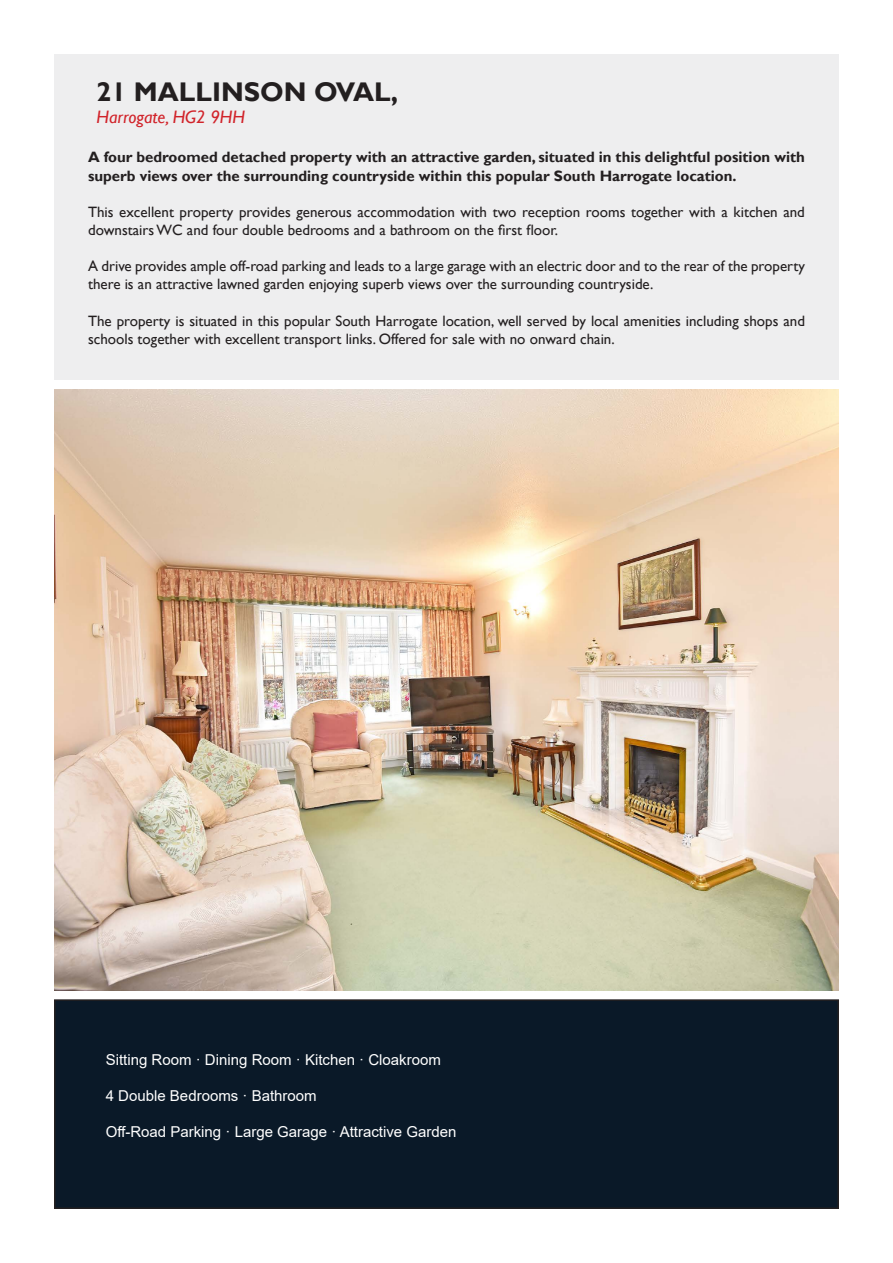
<style>
.page{position:relative;width:893px;height:1263px;background:#fff}
.page>*{position:absolute;margin:0;border:0;box-sizing:border-box;transform-origin:0 0}
.t1{font:700 27px "Gill Sans";color:#231f20}
.t2{font:italic 18px "Gill Sans";color:#d1232a}
.t3{font:15px/18.1px "Gill Sans";color:#231f20}
.t4{font:700 15px/18.1px "Gill Sans";color:#231f20}
.t5{font:15px "Arial";color:#fff}
</style>
<div class="page">
<div style="left:55px;top:1000px;width:783px;height:208px;background:#0a1928"></div>
<div style="left:54px;top:999px;width:785px;height:210px;border:2px solid #231f20"></div>
<div style="left:54px;top:54px;width:785px;height:326px;background:#eeeeef"></div>
<img style="left:54px;top:390px;width:785px;height:601px">
<p class="t1" style="left:97px;top:75px;width:303px">21 MALLINSON OVAL,</p>
<p class="t2" style="left:97px;top:106px;width:150px">Harrogate, HG2 9HH</p>
<p class="t4" style="left:88px;top:149px;width:718px">A four bedroomed detached property with an attractive garden, situated in this delightful position with superb views over the surrounding countryside within this popular South Harrogate location.</p>
<p class="t3" style="left:88px;top:203px;width:718px">This excellent property provides generous accommodation with two reception rooms together with a kitchen and downstairs WC and four double bedrooms and a bathroom on the first floor.</p>
<p class="t3" style="left:88px;top:257px;width:718px">A drive provides ample off-road parking and leads to a large garage with an electric door and to the rear of the property there is an attractive lawned garden enjoying superb views over the surrounding countryside.</p>
<p class="t3" style="left:88px;top:312px;width:718px">The property is situated in this popular South Harrogate location, well served by local amenities including shops and schools together with excellent transport links. Offered for sale with no onward chain.</p>
<p class="t5" style="left:106px;top:1049px;width:337px">Sitting Room · Dining Room · Kitchen · Cloakroom</p>
<p class="t5" style="left:106px;top:1085px;width:212px">4 Double Bedrooms · Bathroom</p>
<p class="t5" style="left:106px;top:1121px;width:352px">Off-Road Parking · Large Garage · Attractive Garden</p>
</div>
